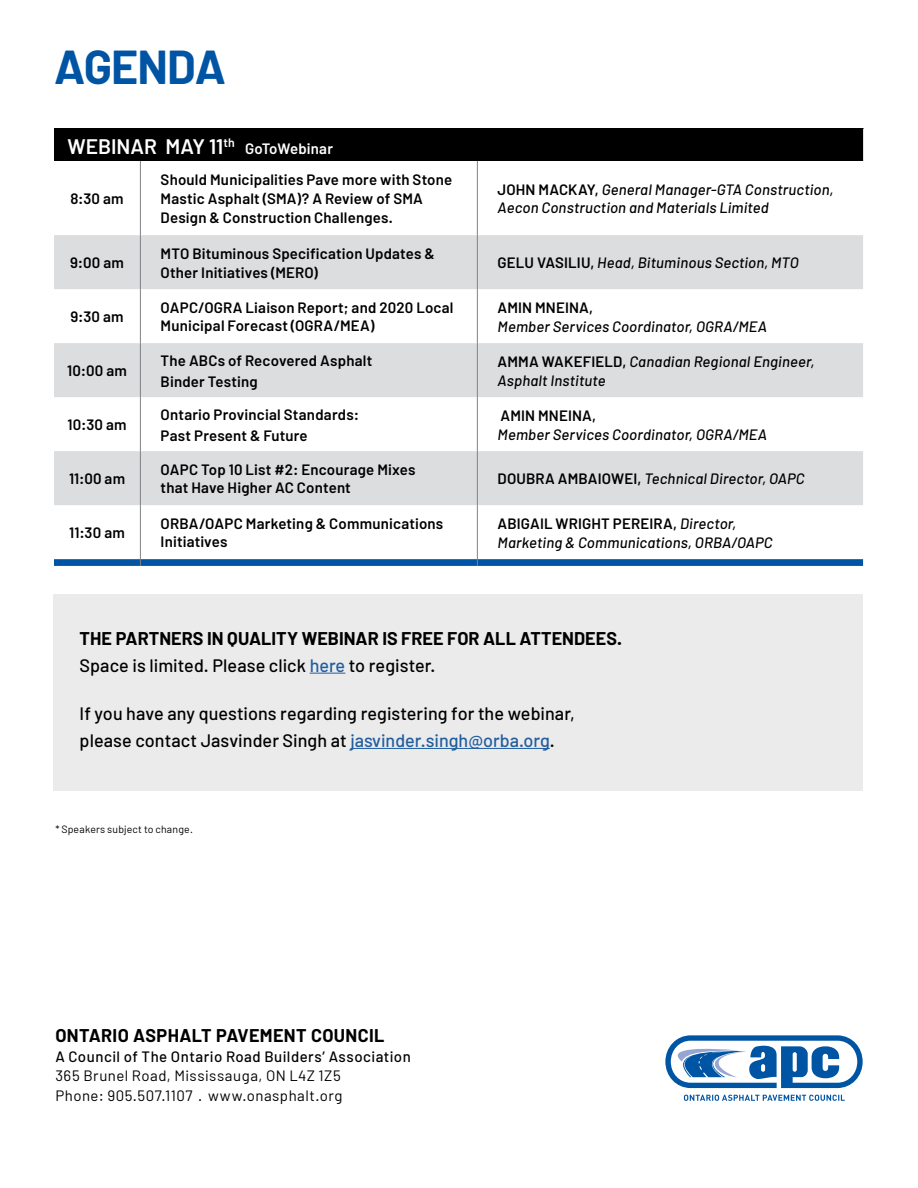
<style>
.page{position:relative;width:918px;height:1188px;background:#fff}
.page>*{position:absolute;margin:0;border:0;box-sizing:border-box;transform-origin:0 0}
.t1{font:700 46.5px "Barlow";letter-spacing:-.02em;color:#0054a4}
.t2{font:600 21px "Barlow";color:#fff}
.t3{font:700 18px/27px "Barlow";letter-spacing:.005em;color:#000}
.t4{font:500 18px/27px "Barlow";color:#000}
.t5{font:600 15px/18.8px "Barlow";letter-spacing:.01em;color:#000}
.t6{font:italic 500 15px/18.8px "Barlow";letter-spacing:.01em;color:#000}
.t7{font:15px/19.5px "Barlow";letter-spacing:.035em;color:#000}
.t8{font:500 15px "Barlow";letter-spacing:.03em;color:#000}
.t9{font:600 15px "Barlow";letter-spacing:.01em;color:#fff}
.t10{font:10.5px "Barlow";letter-spacing:.02em;color:#000}
.s1{font-weight:600;font-style:normal}
.s2{font-weight:500}
.s3{font-weight:500;color:#215e9e}
.s4{color:#215e9e}
</style>
<div class="page">
<div style="left:53px;top:594px;width:810px;height:197px;background:#ebebec"></div>
<div style="left:54px;top:129px;width:810px;height:32px;background:#000"></div>
<svg style="left:54px;top:235px;width:809px;height:270px;fill:#dcddde"></svg>
<hr style="left:140px;top:161px;width:1px;height:74px;background:#808285">
<hr style="left:140px;top:235px;width:1px;height:54px;background:#808285">
<hr style="left:140px;top:289px;width:1px;height:54px;background:#808285">
<hr style="left:140px;top:343px;width:1px;height:54px;background:#808285">
<hr style="left:140px;top:397px;width:1px;height:54px;background:#808285">
<hr style="left:140px;top:451px;width:1px;height:54px;background:#808285">
<hr style="left:140px;top:505px;width:1px;height:54px;background:#808285">
<hr style="left:477px;top:161px;width:1px;height:74px;background:#808285">
<hr style="left:477px;top:235px;width:1px;height:54px;background:#808285">
<hr style="left:477px;top:289px;width:1px;height:54px;background:#808285">
<hr style="left:477px;top:343px;width:1px;height:54px;background:#808285">
<hr style="left:477px;top:397px;width:1px;height:54px;background:#808285">
<hr style="left:477px;top:451px;width:1px;height:54px;background:#808285">
<hr style="left:477px;top:505px;width:1px;height:54px;background:#808285">
<svg style="left:54px;top:559px;width:810px;height:7px;background:#095aa7"></svg>
<hr style="left:863px;top:129px;width:1px;height:32px;background:#fff">
<hr style="left:310px;top:673px;width:35px;height:1px;background:#215e9e">
<hr style="left:350px;top:748px;width:200px;height:1px;background:#215e9e">
<svg style="left:665px;top:1035px;width:198px;height:53px"></svg>
<svg style="left:684px;top:1095px;width:161px;height:6px"></svg>
<h1 class="t1" style="left:54px;top:39px;width:173px">AGENDA</h1>
<h2 class="t2" style="left:68px;top:133px;width:169px">WEBINAR MAY 11<sup>th</sup></h2>
<p class="t9" style="left:245px;top:139px;width:89px">GoToWebinar</p>
<p class="t5" style="left:70px;top:189px;width:55px">8:30 am</p>
<p class="t5" style="left:161px;top:170px;width:293px">Should Municipalities Pave more with Stone<br>Mastic Asphalt (SMA)? A Review of SMA<br>Design &amp; Construction Challenges.</p>
<p class="t6" style="left:498px;top:180px;width:337px"><span class="s1">JOHN MACKAY,</span> General Manager-GTA Construction,<br>Aecon Construction and Materials Limited</p>
<p class="t5" style="left:70px;top:253px;width:55px">9:00 am</p>
<p class="t5" style="left:161px;top:244px;width:276px">MTO Bituminous Specification Updates &amp;<br>Other Initiatives (MERO)</p>
<p class="t6" style="left:498px;top:253px;width:303px"><span class="s1">GELU VASILIU,</span> Head, Bituminous Section, MTO</p>
<p class="t5" style="left:71px;top:307px;width:55px">9:30 am</p>
<p class="t5" style="left:161px;top:299px;width:294px;line-height:18px">OAPC/OGRA Liaison Report; and 2020 Local<br>Municipal Forecast (OGRA/MEA)</p>
<p class="t5" style="left:498px;top:298px;width:97px">AMIN MNEINA,</p>
<p class="t6" style="left:498px;top:316px;width:271px">Member Services Coordinator, OGRA/MEA</p>
<p class="t5" style="left:67px;top:361px;width:61px">10:00 am</p>
<p class="t5" style="left:161px;top:350px;width:213px;line-height:21px">The ABCs of Recovered Asphalt<br>Binder Testing</p>
<p class="t6" style="left:498px;top:352px;width:318px"><span class="s1">AMMA WAKEFIELD,</span> Canadian Regional Engineer,<br>Asphalt Institute</p>
<p class="t5" style="left:68px;top:415px;width:61px">10:30 am</p>
<p class="t5" style="left:161px;top:404px;width:200px;line-height:21px">Ontario Provincial Standards:<br>Past Present &amp; Future</p>
<p class="t5" style="left:501px;top:406px;width:97px">AMIN MNEINA,</p>
<p class="t6" style="left:498px;top:424px;width:271px">Member Services Coordinator, OGRA/MEA</p>
<p class="t5" style="left:69px;top:469px;width:58px">11:00 am</p>
<p class="t5" style="left:161px;top:461px;width:256px;line-height:18px">OAPC Top 10 List #2: Encourage Mixes that Have Higher AC Content</p>
<p class="t6" style="left:498px;top:469px;width:309px"><span class="s1">DOUBRA AMBAIOWEI,</span> Technical Director, OAPC</p>
<p class="t5" style="left:69px;top:523px;width:57px">11:30 am</p>
<p class="t5" style="left:161px;top:515px;width:284px;line-height:18px">ORBA/OAPC Marketing &amp; Communications<br>Initiatives</p>
<p class="t6" style="left:498px;top:514px;width:277px"><span class="s1">ABIGAIL WRIGHT PEREIRA,</span> Director,<br>Marketing &amp; Communications, ORBA/OAPC</p>
<p class="t3" style="left:80px;top:625px;width:544px">THE PARTNERS IN QUALITY WEBINAR IS FREE FOR ALL ATTENDEES.<br><span class="s2">Space is limited. Please click</span> <span class="s3">here</span> <span class="s2">to register.</span></p>
<p class="t4" style="left:80px;top:700px;width:497px">If you have any questions regarding registering for the webinar, please contact Jasvinder Singh at <span class="s4">jasvinder.singh@orba.org</span>.</p>
<p class="t10" style="left:55px;top:823px;width:139px">* Speakers subject to change.</p>
<p class="t3" style="left:55px;top:1022px;width:331px">ONTARIO ASPHALT PAVEMENT COUNCIL</p>
<p class="t8" style="left:55px;top:1047px;width:357px">A Council of The Ontario Road Builders’ Association</p>
<p class="t7" style="left:55px;top:1066px;width:289px">365 Brunel Road, Mississauga, ON L4Z 1Z5<br>Phone: 905.507.1107 · www.onasphalt.org</p>
</div>
